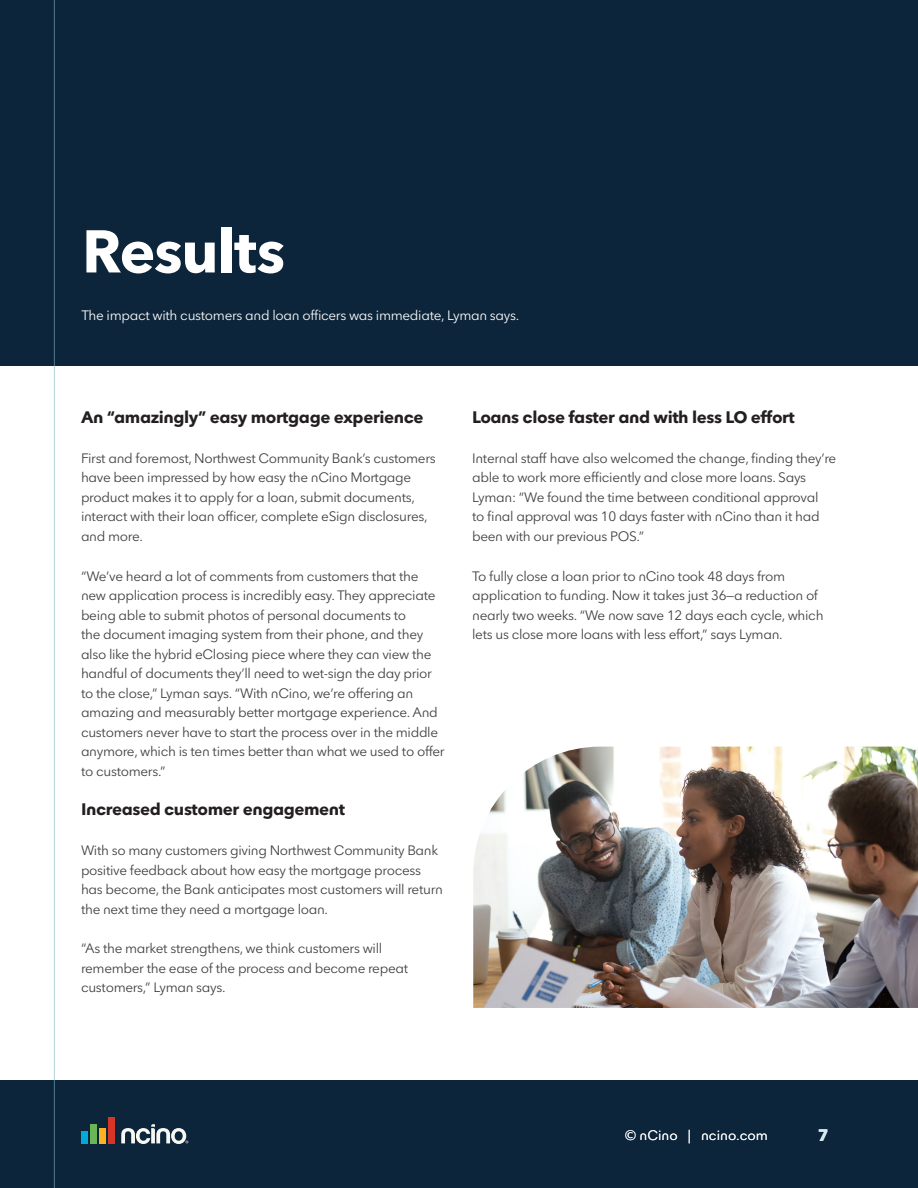
<style>
.page{position:relative;width:918px;height:1188px;background:#fff}
.page>*{position:absolute;margin:0;border:0;box-sizing:border-box;transform-origin:0 0}
.t1{font:700 59.7px "n Cino+Avenir";letter-spacing:-.03em;color:#fff}
.Black_subtitle{font:700 16.5px "n Cino+Avenir";letter-spacing:-.025em;color:#231f20}
.t2{font:700 16.5px "n Cino+Avenir";color:#d6e9ef}
.Body_Text_one_column{font:13.5px/19.5px "n Cino+Avenir";letter-spacing:-.025em;color:#3e3e3f}
.Body_Text_one_column-2{font:13.5px "n Cino+Avenir";letter-spacing:-.025em;color:#fff}
.Body_Text_one_column-3{font:13.5px "n Cino+Avenir";color:#fff}
</style>
<div class="page">
<div style="left:0;top:1080px;width:918px;height:108px;background:#0d253a"></div>
<div style="left:108px;top:1117px;width:7px;height:26px;background:#d73627"></div>
<div style="left:99px;top:1128px;width:7px;height:15px;background:#fbb323"></div>
<div style="left:91px;top:1124px;width:6px;height:19px;background:#6ab558"></div>
<div style="left:82px;top:1131px;width:6px;height:12px;background:#00aada"></div>
<svg style="left:121px;top:1124px;width:67px;height:20px"></svg>
<div style="left:0;top:0;width:918px;height:366px;background:#0d253a"></div>
<hr style="left:54px;top:0;width:1px;height:1188px;background:#7bb5c7">
<img style="left:473px;top:747px;width:445px;height:261px">
<p class="t1" style="left:82px;top:217px;width:205px">Results</p>
<p class="Body_Text_one_column-2" style="left:81px;top:304px;width:439px">The impact with customers and loan officers was immediate, Lyman says.</p>
<p class="Black_subtitle" style="left:81px;top:408px;width:344px">An “amazingly” easy mortgage experience</p>
<p class="Body_Text_one_column" style="left:81px;top:449px;width:356px">First and foremost, Northwest Community Bank’s customers have been impressed by how easy the nCino Mortgage product makes it to apply for a loan, submit documents, interact with their loan officer, complete eSign disclosures, and more.</p>
<p class="Body_Text_one_column" style="left:81px;top:566px;width:365px">“We’ve heard a lot of comments from customers that the new application process is incredibly easy. They appreciate being able to submit photos of personal documents to<br>the document imaging system from their phone, and they also like the hybrid eClosing piece where they can view the handful of documents they’ll need to wet-sign the day prior to the close,” Lyman says. “With nCino, we’re offering an amazing and measurably better mortgage experience. And customers never have to start the process over in the middle anymore, which is ten times better than what we used to offer to customers.”</p>
<p class="Black_subtitle" style="left:81px;top:800px;width:266px">Increased customer engagement</p>
<p class="Body_Text_one_column" style="left:81px;top:841px;width:364px">With so many customers giving Northwest Community Bank positive feedback about how easy the mortgage process has become, the Bank anticipates most customers will return the next time they need a mortgage loan.</p>
<p class="Body_Text_one_column" style="left:81px;top:939px;width:329px">“As the market strengthens, we think customers will remember the ease of the process and become repeat customers,” Lyman says.</p>
<p class="Black_subtitle" style="left:472px;top:408px;width:324px">Loans close faster and with less LO effort</p>
<p class="Body_Text_one_column" style="left:472px;top:449px;width:366px">Internal staff have also welcomed the change, finding they’re able to work more efficiently and close more loans. Says Lyman: “We found the time between conditional approval<br>to final approval was 10 days faster with nCino than it had been with our previous POS.”</p>
<p class="Body_Text_one_column" style="left:472px;top:566px;width:353px">To fully close a loan prior to nCino took 48 days from application to funding. Now it takes just 36—a reduction of nearly two weeks. “We now save 12 days each cycle, which lets us close more loans with less effort,” says Lyman.</p>
<p class="Body_Text_one_column-3" style="left:625px;top:1124px;width:144px">© nCino | ncino.com</p>
<p class="t2" style="left:818px;top:1126px;width:12px">7</p>
</div>
